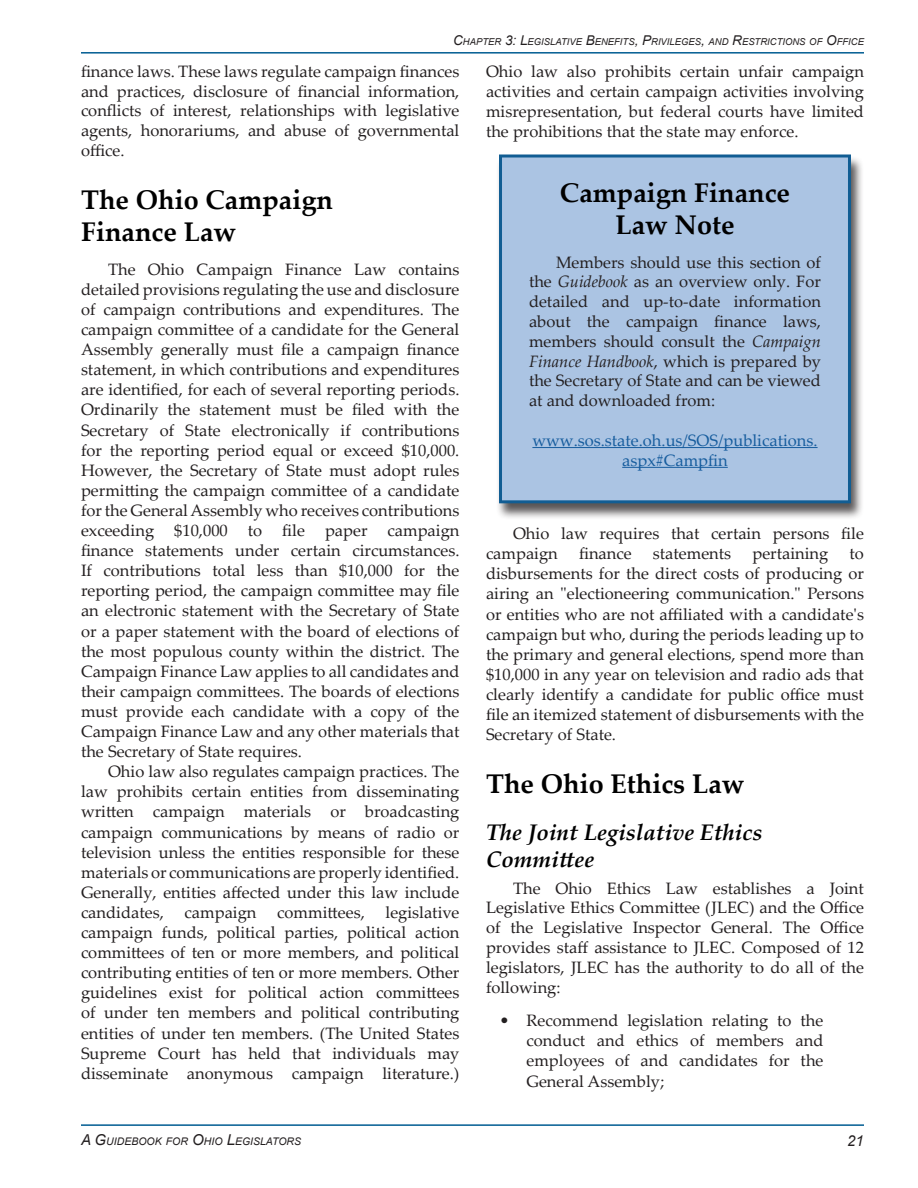
<style>
.page{position:relative;width:918px;height:1188px;background:#fff}
.page>*{position:absolute;margin:0;border:0;box-sizing:border-box;transform-origin:0 0}
.Subhead_1{font:700 27px/32.4px "Palatino Linotype";color:#000}
.Box_Title{font:700 27px/32.4px "Palatino Linotype";color:#000;text-align:center}
.Subhead_2{font:italic 700 22.5px/27px "Palatino Linotype";color:#000}
.Body_Text{font:16.5px/20.1px "Palatino Linotype";color:#231f20;text-align:justify}
.Body_Text-2{font:16.5px/19.8px "Palatino Linotype";color:#175d9e;text-align:center}
.t1{font:italic 15px "Arial";color:#231f20}
.t2{font:italic 10.5px "Arial";color:#231f20}
.t3{font:italic 9.45px "Arial";color:#231f20}
.s1{font-size:13.5px}
.s2{font-style:italic}
.s3{font-size:15px}
</style>
<div class="page">
<hr style="left:81px;top:1124px;width:783px;height:2px;background:#015c92">
<hr style="left:81px;top:52px;width:783px;height:2px;background:#015c92">
<div style="left:496px;top:155px;width:368px;height:366px;background:#231f20;opacity:.75"></div>
<div style="left:501px;top:156px;width:348px;height:346px;background:#abc4e3"></div>
<hr style="left:532px;top:447px;width:286px;height:1px;background:#175d9e">
<hr style="left:622px;top:467px;width:106px;height:1px;background:#175d9e">
<div style="left:499px;top:154px;width:352px;height:349px;border:3px solid #115d93"></div>
<p class="t3" style="left:453px;top:36px;width:412px"><span class="s1">C</span>HAPTER <span class="s1">3: L</span>EGISLA TIVE <span class="s1">B</span>ENEFITS<span class="s1">, P</span>RIVILEGES<span class="s1">,</span> AND <span class="s1">R</span>ESTRICTIONS OF <span class="s1">O</span>FFICE</p>
<p class="Body_Text" style="left:486px;top:61px;width:380px">Ohio law also prohibits certain unfair campaign activities and certain campaign activities involving misrepresentation, but federal courts have limited the prohibitions that the state may enforce.</p>
<p class="Body_Text" style="left:81px;top:61px;width:380px">finance laws. These laws regulate campaign finances and practices, disclosure of financial information, conflicts of interest, relationships with legislative agents, honorariums, and abuse of governmental office.</p>
<p class="Subhead_1" style="left:81px;top:182px;width:253px">The Ohio Campaign<br>Finance Law</p>
<p class="Body_Text" style="left:81px;top:258px;width:380px;text-indent:27px">The Ohio Campaign Finance Law contains detailed provisions regulating the use and disclosure of campaign contributions and expenditures. The campaign committee of a candidate for the General Assembly generally must file a campaign finance statement, in which contributions and expenditures are identified, for each of several reporting periods.<br>Ordinarily the statement must be filed with the Secretary of State electronically if contributions for the reporting period equal or exceed $10,000.<br>However, the Secretary of State must adopt rules permitting the campaign committee of a candidate for the General Assembly who receives contributions exceeding $10,000 to file paper campaign finance statements under certain circumstances.<br>If contributions total less than $10,000 for the reporting period, the campaign committee may file an electronic statement with the Secretary of State or a paper statement with the board of elections of the most populous county within the district. The Campaign Finance Law applies to all candidates and their campaign committees. The boards of elections must provide each candidate with a copy of the Campaign Finance Law and any other materials that the Secretary of State requires.</p>
<p class="Body_Text" style="left:81px;top:761px;width:380px;text-indent:27px">Ohio law also regulates campaign practices. The law prohibits certain entities from disseminating written campaign materials or broadcasting campaign communications by means of radio or television unless the entities responsible for these materials or communications are properly identified.<br>Generally, entities affected under this law include candidates,</p>
<p class="Box_Title" style="left:560px;top:176px;width:232px">Campaign Finance<br>Law Note</p>
<p class="Body_Text" style="left:529px;top:252px;width:293px;text-indent:27px">Members should use this section of the <span class="s2">Guidebook</span> as an overview only. For detailed and up-to-date information about the campaign finance laws, members should consult the <span class="s2">Campaign Finance Handbook</span>, which is prepared by the Secretary of State and can be viewed at and downloaded from:</p>
<p class="Body_Text-2" style="left:532px;top:430px;width:287px">www.sos.state.oh.us/SOS/publications. aspx#Campfin</p>
<p class="Body_Text" style="left:486px;top:523px;width:379px;text-indent:27px">Ohio law requires that certain persons file campaign</p>
<p class="Body_Text" style="left:579px;top:543px;width:54px">finance</p>
<p class="Body_Text" style="left:653px;top:543px;width:80px">statements</p>
<p class="Body_Text" style="left:752px;top:543px;width:77px">pertaining</p>
<p class="Body_Text" style="left:486px;top:543px;width:380px;text-indent:364px">to disbursements for the direct costs of producing or airing an "electioneering communication." Persons or entities who are not affiliated with a candidate's campaign but who, during the periods leading up to the primary and general elections, spend more than $10,000 in any year on television and radio ads that clearly identify a candidate for public office must file an itemized statement of disbursements with the Secretary of State.</p>
<p class="Subhead_1" style="left:486px;top:766px;width:260px">The Ohio Ethics Law</p>
<p class="Subhead_2" style="left:486px;top:818px;width:278px">The Joint Legislative Ethics<br>Committee</p>
<p class="Body_Text" style="left:486px;top:877px;width:380px;text-indent:27px">The Ohio Ethics Law establishes a Joint Legislative Ethics Committee (JLEC) and the Office of the Legislative Inspector General. The Office provides staff assistance to JLEC. Composed of 12 legislators, JLEC has the authority to do all of the following:</p>
<p class="Body_Text" style="left:526px;top:1010px;width:299px;text-indent:-27px">• Recommend legislation relating to the conduct and ethics of members and employees of and candidates for the General Assembly;</p>
<p class="Body_Text" style="left:81px;top:902px;width:380px;text-indent:305px">legislative campaign funds, political parties, political action committees of ten or more members, and political contributing entities of ten or more members. Other guidelines exist for political action committees of under ten members and political contributing entities of under ten members. (The United States Supreme Court has held that individuals may disseminate anonymous campaign literature.)</p>
<p class="Body_Text" style="left:185px;top:902px;width:73px">campaign</p>
<p class="Body_Text" style="left:277px;top:902px;width:89px">committees,</p>
<p class="t2" style="left:81px;top:1135px;width:222px"><span class="s3">A G</span>UIDEBOOK FOR <span class="s3">O</span>HIO <span class="s3">L</span>EGISLA TORS</p>
<p class="t1" style="left:847px;top:1131px;width:18px">21</p>
</div>
